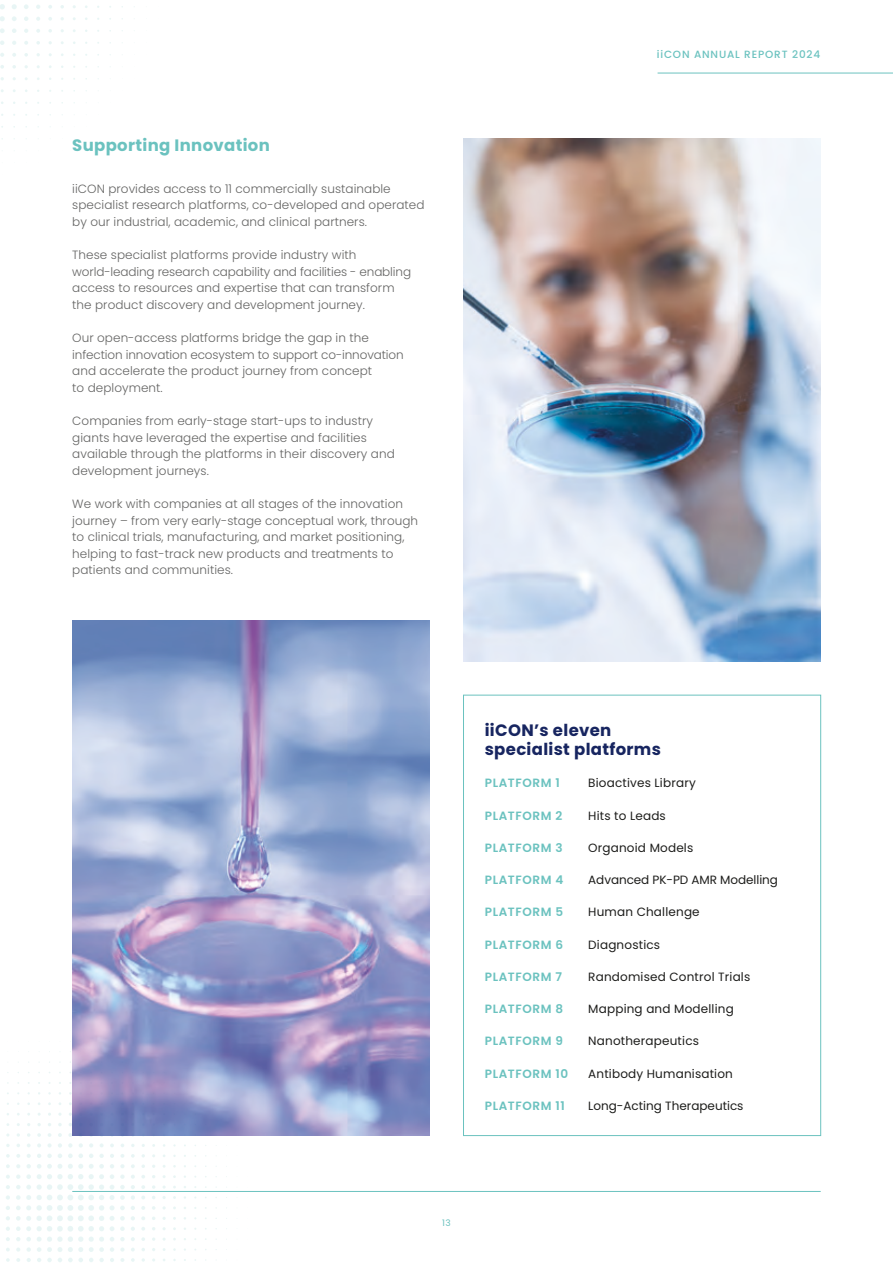
<style>
.page{position:relative;width:893px;height:1263px;background:#fff}
.page>*{position:absolute;margin:0;border:0;box-sizing:border-box;transform-origin:0 0}
.t1{font:700 16.5px/19.5px "Poppins";letter-spacing:.02em;color:#172560}
.t2{font:700 16.5px "Poppins";letter-spacing:.02em;color:#6bc2bf}
.t3{font:300 12px/16.5px "Poppins";letter-spacing:.005em;color:#646463}
.t4{font:12px "Poppins";letter-spacing:.015em;color:#1d1d1b}
.t5{font:600 12px "Poppins";letter-spacing:.05em;color:#6bc2bf}
.t6{font:12px "Poppins";letter-spacing:-.005em;color:#1d1d1b}
.t7{font:500 10.5px "Poppins";letter-spacing:.08em;color:#6bc2bf}
.t8{font:9px "Poppins";color:#6bc2bf}
</style>
<div class="page">
<svg style="left:37px;top:1133px;width:4px;height:4px"></svg>
<svg style="left:48px;top:1133px;width:3px;height:4px"></svg>
<svg style="left:58px;top:1133px;width:4px;height:4px"></svg>
<svg style="left:68px;top:1133px;width:4px;height:4px"></svg>
<svg style="left:37px;top:1143px;width:4px;height:4px"></svg>
<svg style="left:47px;top:1143px;width:5px;height:4px"></svg>
<svg style="left:58px;top:1143px;width:4px;height:4px"></svg>
<svg style="left:68px;top:1143px;width:5px;height:4px"></svg>
<svg style="left:79px;top:1143px;width:4px;height:4px"></svg>
<svg style="left:89px;top:1143px;width:4px;height:4px"></svg>
<svg style="left:110px;top:1144px;width:4px;height:3px"></svg>
<svg style="left:6px;top:1154px;width:4px;height:4px"></svg>
<svg style="left:16px;top:1154px;width:4px;height:4px"></svg>
<svg style="left:27px;top:1154px;width:4px;height:4px"></svg>
<svg style="left:37px;top:1154px;width:4px;height:4px"></svg>
<svg style="left:47px;top:1154px;width:5px;height:4px"></svg>
<svg style="left:58px;top:1154px;width:4px;height:4px"></svg>
<svg style="left:68px;top:1154px;width:15px;height:4px"></svg>
<svg style="left:89px;top:1154px;width:4px;height:4px"></svg>
<svg style="left:99px;top:1154px;width:5px;height:4px"></svg>
<svg style="left:110px;top:1154px;width:4px;height:4px"></svg>
<svg style="left:131px;top:1154px;width:4px;height:4px"></svg>
<svg style="left:6px;top:1164px;width:4px;height:4px"></svg>
<svg style="left:16px;top:1164px;width:4px;height:4px"></svg>
<svg style="left:27px;top:1164px;width:4px;height:4px"></svg>
<svg style="left:99px;top:1164px;width:5px;height:4px"></svg>
<svg style="left:110px;top:1164px;width:4px;height:4px"></svg>
<svg style="left:120px;top:1164px;width:5px;height:4px"></svg>
<svg style="left:131px;top:1164px;width:4px;height:4px"></svg>
<svg style="left:6px;top:1175px;width:4px;height:4px"></svg>
<svg style="left:16px;top:1174px;width:4px;height:5px"></svg>
<svg style="left:26px;top:1174px;width:5px;height:5px"></svg>
<svg style="left:131px;top:1175px;width:4px;height:4px"></svg>
<svg style="left:6px;top:1185px;width:4px;height:4px"></svg>
<svg style="left:16px;top:1185px;width:15px;height:4px"></svg>
<svg style="left:131px;top:1185px;width:4px;height:4px"></svg>
<svg style="left:141px;top:1185px;width:4px;height:4px"></svg>
<svg style="left:6px;top:1195px;width:4px;height:4px"></svg>
<svg style="left:131px;top:1195px;width:4px;height:5px"></svg>
<svg style="left:6px;top:1206px;width:4px;height:4px"></svg>
<svg style="left:131px;top:1206px;width:4px;height:4px"></svg>
<svg style="left:141px;top:1206px;width:4px;height:4px"></svg>
<svg style="left:6px;top:1216px;width:4px;height:4px"></svg>
<svg style="left:131px;top:1216px;width:4px;height:4px"></svg>
<svg style="left:141px;top:1216px;width:4px;height:4px"></svg>
<svg style="left:6px;top:1227px;width:4px;height:4px"></svg>
<svg style="left:16px;top:1195px;width:21px;height:36px"></svg>
<svg style="left:131px;top:1227px;width:4px;height:4px"></svg>
<svg style="left:141px;top:1227px;width:4px;height:4px"></svg>
<svg style="left:6px;top:1237px;width:4px;height:4px"></svg>
<svg style="left:16px;top:1237px;width:4px;height:4px"></svg>
<svg style="left:26px;top:1237px;width:5px;height:4px"></svg>
<svg style="left:131px;top:1237px;width:4px;height:4px"></svg>
<svg style="left:26px;top:1247px;width:5px;height:5px"></svg>
<svg style="left:99px;top:1174px;width:26px;height:78px"></svg>
<svg style="left:6px;top:1258px;width:4px;height:4px"></svg>
<svg style="left:16px;top:1258px;width:4px;height:4px"></svg>
<svg style="left:27px;top:1258px;width:4px;height:4px"></svg>
<svg style="left:37px;top:1164px;width:26px;height:98px"></svg>
<svg style="left:67px;top:1164px;width:27px;height:98px"></svg>
<svg style="left:99px;top:1258px;width:5px;height:4px"></svg>
<svg style="left:110px;top:1258px;width:4px;height:4px"></svg>
<svg style="left:121px;top:1258px;width:3px;height:4px"></svg>
<svg style="left:131px;top:1258px;width:4px;height:4px"></svg>
<svg style="left:0;top:4px;width:5px;height:5px"></svg>
<svg style="left:12px;top:4px;width:5px;height:5px"></svg>
<svg style="left:24px;top:4px;width:5px;height:5px"></svg>
<svg style="left:36px;top:5px;width:4px;height:4px"></svg>
<svg style="left:48px;top:5px;width:4px;height:4px"></svg>
<svg style="left:0;top:16px;width:5px;height:5px"></svg>
<svg style="left:12px;top:16px;width:5px;height:5px"></svg>
<svg style="left:24px;top:17px;width:4px;height:4px"></svg>
<svg style="left:36px;top:17px;width:4px;height:4px"></svg>
<svg style="left:48px;top:17px;width:4px;height:4px"></svg>
<svg style="left:0;top:28px;width:5px;height:5px"></svg>
<svg style="left:12px;top:28px;width:4px;height:5px"></svg>
<svg style="left:24px;top:29px;width:4px;height:4px"></svg>
<svg style="left:36px;top:29px;width:4px;height:4px"></svg>
<svg style="left:0;top:41px;width:4px;height:4px"></svg>
<svg style="left:12px;top:41px;width:4px;height:4px"></svg>
<svg style="left:24px;top:41px;width:4px;height:4px"></svg>
<svg style="left:0;top:53px;width:4px;height:4px"></svg>
<svg style="left:12px;top:53px;width:4px;height:4px"></svg>
<svg style="left:0;top:65px;width:4px;height:4px"></svg>
<hr style="left:658px;top:73px;width:235px;height:1px;background:#6bc2bf">
<hr style="left:72px;top:1191px;width:749px;height:1px;background:#6bc2bf">
<img style="left:72px;top:621px;width:357px;height:515px">
<img style="left:463px;top:138px;width:357px;height:524px">
<div style="left:463px;top:695px;width:358px;height:441px;border:1px solid #6bc2bf"></div>
<h1 class="t2" style="left:72px;top:136px;width:199px">Supporting Innovation</h1>
<p class="t3" style="left:72px;top:180px;width:354px">iiCON provides access to 11 commercially sustainable specialist research platforms, co-developed and operated by our industrial, academic, and clinical partners.</p>
<p class="t3" style="left:72px;top:247px;width:340px">These specialist platforms provide industry with world-leading research capability and facilities - enabling access to resources and expertise that can transform the product discovery and development journey.</p>
<p class="t3" style="left:72px;top:330px;width:333px">Our open-access platforms bridge the gap in the infection innovation ecosystem to support co-innovation and accelerate the product journey from concept<br>to deployment.</p>
<p class="t3" style="left:72px;top:413px;width:324px">Companies from early-stage start-ups to industry giants have leveraged the expertise and facilities available through the platforms in their discovery and development journeys.</p>
<p class="t3" style="left:72px;top:496px;width:347px">We work with companies at all stages of the innovation journey – from very early-stage conceptual work, through to clinical trials, manufacturing, and market positioning, helping to fast-track new products and treatments to patients and communities.</p>
<p class="t7" style="left:657px;top:48px;width:165px">iiCON ANNUAL REPORT 2024</p>
<h1 class="t1" style="left:485px;top:720px;width:178px">iiCON’s eleven specialist platforms</h1>
<p class="t5" style="left:485px;top:776px;width:77px">PLATFORM 1</p>
<p class="t4" style="left:588px;top:776px;width:109px">Bioactives Library</p>
<p class="t5" style="left:485px;top:808px;width:79px">PLATFORM 2</p>
<p class="t4" style="left:588px;top:808px;width:79px">Hits to Leads</p>
<p class="t5" style="left:485px;top:841px;width:80px">PLATFORM 3</p>
<p class="t4" style="left:588px;top:841px;width:107px">Organoid Models</p>
<p class="t5" style="left:485px;top:873px;width:80px">PLATFORM 4</p>
<p class="t6" style="left:588px;top:873px;width:191px">Advanced PK-PD AMR Modelling</p>
<p class="t5" style="left:485px;top:905px;width:80px">PLATFORM 5</p>
<p class="t4" style="left:588px;top:905px;width:113px">Human Challenge</p>
<p class="t5" style="left:485px;top:937px;width:80px">PLATFORM 6</p>
<p class="t4" style="left:588px;top:937px;width:73px">Diagnostics</p>
<p class="t5" style="left:485px;top:970px;width:79px">PLATFORM 7</p>
<p class="t4" style="left:588px;top:970px;width:164px">Randomised Control Trials</p>
<p class="t5" style="left:485px;top:1002px;width:80px">PLATFORM 8</p>
<p class="t4" style="left:588px;top:1002px;width:147px">Mapping and Modelling</p>
<p class="t5" style="left:485px;top:1034px;width:80px">PLATFORM 9</p>
<p class="t4" style="left:588px;top:1034px;width:112px">Nanotherapeutics</p>
<p class="t5" style="left:485px;top:1066px;width:85px">PLATFORM 10</p>
<p class="t4" style="left:588px;top:1066px;width:146px">Antibody Humanisation</p>
<p class="t5" style="left:485px;top:1099px;width:82px">PLATFORM 11</p>
<p class="t4" style="left:588px;top:1099px;width:157px">Long-Acting Therapeutics</p>
<p class="t8" style="left:442px;top:1217px;width:10px">13</p>
</div>
